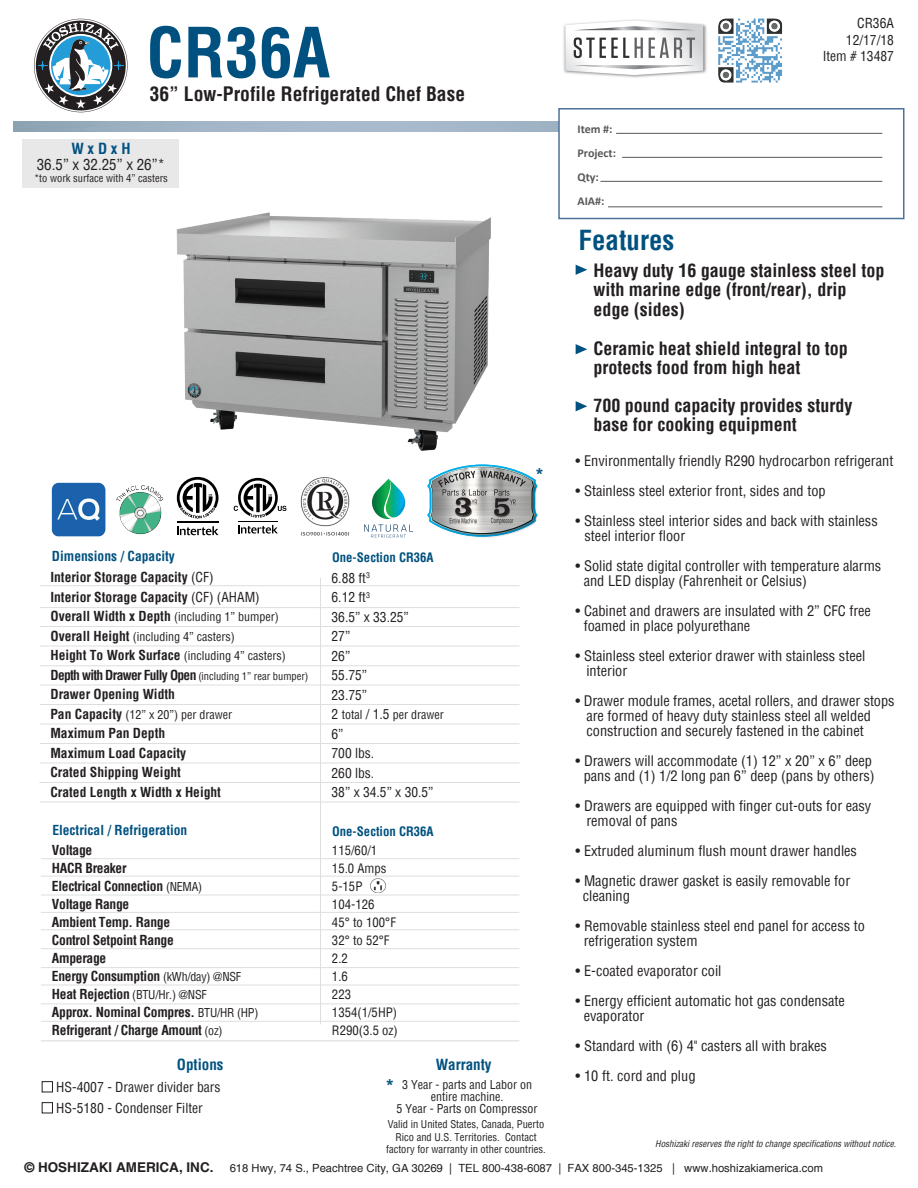
<style>
.page{position:relative;width:918px;height:1188px;background:#fff}
.page>*{position:absolute;margin:0;border:0;box-sizing:border-box;transform-origin:0 0}
.t1{font:700 condensed 67.5px "Helvetica";color:#015180}
.t2{font:700 condensed 27px "Helvetica";color:#015180}
.t3{font:700 condensed 19.5px "Helvetica";color:#231f20}
.t4{font:700 condensed 18px/19.5px "Helvetica";color:#231f20}
.t5{font:700 18px "Arial";color:#015180}
.t6{font:700 condensed 15px "Helvetica";color:#015180}
.t7{font:condensed 15px "Helvetica";color:#231f20}
.t8{font:condensed 14.25px/15px "Helvetica";color:#231f20}
.t9{font:700 condensed 13.5px/18px "Helvetica";letter-spacing:-.02em;color:#231f20}
.t10{font:condensed 13.5px/19.5px "Helvetica";color:#231f20}
.t11{font:700 condensed 13.5px/19.5px "Helvetica";color:#231f20}
.t12{font:700 condensed 13.5px/19.5px "Helvetica";letter-spacing:-.05em;color:#231f20}
.t13{font:700 condensed 13.5px "Helvetica";color:#015180}
.t14{font:condensed 12.75px/18px "Helvetica";color:#231f20}
.t15{font:700 condensed 12.75px "Helvetica";color:#015180}
.t16{font:condensed 12px/12px "Helvetica";color:#231f20;text-align:center}
.t17{font:700 12px/24px "Calibri";color:#57585a}
.t18{font:11.25px "Helvetica";color:#231f20}
.t19{font:condensed 10.5px/12.6px "Helvetica";color:#231f20;text-align:center}
.t20{font:italic condensed 9px "Helvetica";color:#231f20}
.s1{font-weight:400}
.s2{font-weight:700;font-size:13.5px}
.s3{font-weight:400;font-size:10.5px}
.s4{font-size:13.5px}
.s5{font-weight:400;font-size:12px}
</style>
<div class="page">
<img style="left:718px;top:18px;width:64px;height:65px">
<img style="left:176px;top:212px;width:315px;height:239px">
<svg style="left:34px;top:19px;width:94px;height:93px"></svg>
<div style="left:23px;top:139px;width:156px;height:49px;background:#e8e8e9"></div>
<div style="left:558px;top:108px;width:346px;height:111px;background:#fff;border:2px solid #4c729b"></div>
<svg style="left:576px;top:265px;width:11px;height:10px"></svg>
<svg style="left:576px;top:344px;width:11px;height:10px"></svg>
<svg style="left:576px;top:401px;width:11px;height:10px"></svg>
<hr style="left:616px;top:133px;width:266px;height:1px;background:#57585a">
<hr style="left:622px;top:157px;width:260px;height:1px;background:#57585a">
<hr style="left:600px;top:181px;width:282px;height:1px;background:#57585a">
<hr style="left:608px;top:206px;width:274px;height:1px;background:#57585a">
<img style="left:427px;top:465px;width:111px;height:72px">
<img style="left:300px;top:477px;width:50px;height:59px">
<svg style="left:177px;top:526px;width:42px;height:9px"></svg>
<hr style="left:177px;top:522px;width:42px;height:1px;background:#000">
<svg style="left:177px;top:477px;width:42px;height:42px"></svg>
<svg style="left:238px;top:525px;width:40px;height:9px"></svg>
<hr style="left:238px;top:521px;width:40px;height:1px;background:#000">
<svg style="left:234px;top:478px;width:52px;height:40px"></svg>
<img style="left:116px;top:485px;width:48px;height:50px">
<img style="left:51px;top:483px;width:54px;height:53px">
<svg style="left:364px;top:479px;width:49px;height:59px"></svg>
<div style="left:42px;top:1081px;width:11px;height:11px;border:1px solid #231f20"></div>
<div style="left:42px;top:1102px;width:11px;height:11px;border:1px solid #231f20"></div>
<img style="left:370px;top:878px;width:16px;height:15px">
<hr style="left:41px;top:967px;width:478px;height:1px;background:#dddee0">
<hr style="left:41px;top:948px;width:478px;height:1px;background:#dddee0">
<hr style="left:41px;top:929px;width:478px;height:1px;background:#dddee0">
<hr style="left:41px;top:912px;width:478px;height:1px;background:#dddee0">
<hr style="left:41px;top:895px;width:478px;height:1px;background:#dddee0">
<hr style="left:41px;top:876px;width:478px;height:1px;background:#dddee0">
<hr style="left:41px;top:858px;width:478px;height:1px;background:#dddee0">
<hr style="left:41px;top:985px;width:478px;height:1px;background:#dddee0">
<hr style="left:41px;top:1004px;width:478px;height:1px;background:#dddee0">
<hr style="left:41px;top:1021px;width:478px;height:1px;background:#dddee0">
<hr style="left:40px;top:585px;width:479px;height:1px;background:#dddee0">
<hr style="left:40px;top:607px;width:479px;height:1px;background:#dddee0">
<hr style="left:40px;top:626px;width:479px;height:1px;background:#dddee0">
<hr style="left:40px;top:646px;width:479px;height:1px;background:#dddee0">
<hr style="left:40px;top:665px;width:479px;height:1px;background:#dddee0">
<hr style="left:40px;top:685px;width:479px;height:1px;background:#dddee0">
<hr style="left:41px;top:1040px;width:478px;height:1px;background:#dddee0">
<hr style="left:40px;top:704px;width:479px;height:1px;background:#dddee0">
<hr style="left:320px;top:578px;width:1px;height:446px;background:#dddee0">
<hr style="left:40px;top:724px;width:479px;height:1px;background:#dddee0">
<hr style="left:40px;top:743px;width:479px;height:1px;background:#dddee0">
<hr style="left:40px;top:763px;width:479px;height:1px;background:#dddee0">
<img style="left:563px;top:19px;width:144px;height:59px">
<svg style="left:565px;top:20px;width:138px;height:55px"></svg>
<hr style="left:40px;top:782px;width:479px;height:1px;background:#dddee0">
<hr style="left:40px;top:802px;width:479px;height:1px;background:#dddee0">
<h1 class="t1" style="left:146px;top:8px;width:185px">CR36A</h1>
<h3 class="t3" style="left:150px;top:81px;width:317px">36” Low-Profile Refrigerated Chef Base</h3>
<p class="t6" style="left:71px;top:139px;width:61px">W x D x H</p>
<p class="t7" style="left:37px;top:155px;width:130px">36.5” x 32.25” x 26”*</p>
<p class="t19" style="left:34px;top:172px;width:135px">*to work surface with 4” casters</p>
<p class="t5" style="left:536px;top:462px;width:9px">*</p>
<p class="t13" style="left:52px;top:547px;width:124px">Dimensions / Capacity</p>
<p class="t15" style="left:332px;top:549px;width:103px">One-Section CR36A</p>
<p class="t11" style="left:50px;top:567px;width:211px">Interior Storage Capacity <span class="s1">(CF)<br></span>Interior Storage Capacity <span class="s1">(CF) (AHAM)</span></p>
<p class="t16" style="left:50px;top:607px;width:237px;line-height:19.5px;text-align:left"><span class="s2">Overall Width x Depth</span> (including 1” bumper)<br><span class="s2">Overall Height</span> (including 4” casters)<br><span class="s2">Height To Work Surface</span> (including 4” casters)</p>
<p class="t12" style="left:50px;top:665px;width:260px">Depth with Drawer Fully Open <span class="s3">(including 1” rear bumper)<br></span>Drawer Opening Width</p>
<p class="t16" style="left:50px;top:708px;width:183px"><span class="s2">Pan Capacity</span> (12” x 20”) per drawer</p>
<p class="t11" style="left:50px;top:723px;width:172px">Maximum Pan Depth<br>Maximum Load Capacity<br>Crated Shipping Weight<br>Crated Length x Width x Height</p>
<p class="t10" style="left:332px;top:568px;width:79px">6.88 ft<sup>3<br></sup>6.12 ft<sup>3<br></sup>36.5” x 33.25”<br>27”<br>26”<br>55.75”<br>23.75”</p>
<p class="t16" style="left:332px;top:709px;width:114px"><span class="s4">2</span> total <span class="s4">/ 1.5</span> per drawer</p>
<p class="t10" style="left:332px;top:724px;width:103px">6”<br>700 lbs.<br>260 lbs.<br>38” x 34.5” x 30.5”</p>
<p class="t13" style="left:52px;top:821px;width:136px">Electrical / Refrigeration</p>
<p class="t15" style="left:332px;top:823px;width:103px">One-Section CR36A</p>
<p class="t9" style="left:52px;top:841px;width:208px">Voltage<br>HACR Breaker<br>Electrical Connection <span class="s5">(NEMA)<br></span>Voltage Range<br>Ambient Temp. Range<br>Control Setpoint Range<br>Amperage<br>Energy Consumption <span class="s5">(kWh/day) @NSF<br></span>Heat Rejection <span class="s5">(BTU/Hr.) @NSF<br></span>Approx. Nominal Compres. <span class="s5">BTU/HR (HP)<br></span>Refrigerant / Charge Amount <span class="s5">(oz)</span></p>
<p class="t14" style="left:332px;top:841px;width:67px">115/60/1<br>15.0 Amps<br>5-15P<br>104-126<br>45° to 100°F<br>32° to 52°F<br>2.2<br>1.6<br>223<br>1354(1/5HP)<br>R290(3.5 oz)</p>
<p class="t6" style="left:177px;top:1054px;width:48px">Options</p>
<p class="t10" style="left:56px;top:1077px;width:166px;line-height:21px">HS-4007 - Drawer divider bars<br>HS-5180 - Condenser Filter</p>
<p class="t6" style="left:436px;top:1054px;width:57px">Warranty</p>
<p class="t16" style="left:397px;top:1078px;width:142px">3 Year - parts and Labor on entire machine.<br>5 Year - Parts on Compressor</p>
<p class="t5" style="left:386px;top:1073px;width:9px">*</p>
<p class="t19" style="left:386px;top:1118px;width:161px">Valid in United States, Canada, Puerto<br>Rico and U.S. Territories. Contact factory for warranty in other countries.</p>
<p class="t10" style="left:846px;top:15px;width:50px;line-height:16.2px;text-align:right">CR36A<br>12/17/18</p>
<p class="t17" style="left:577px;top:117px;width:40px">Item #:<br>Project:<br>Qty:<br>AIA#:</p>
<h2 class="t2" style="left:579px;top:222px;width:97px">Features</h2>
<p class="t10" style="left:823px;top:46px;width:73px">Item # 13487</p>
<p class="t4" style="left:593px;top:260px;width:292px">Heavy duty 16 gauge stainless steel top with marine edge (front/rear), drip edge (sides)</p>
<p class="t4" style="left:593px;top:338px;width:256px">Ceramic heat shield integral to top protects food from high heat</p>
<p class="t4" style="left:593px;top:395px;width:260px">700 pound capacity provides sturdy base for cooking equipment</p>
<p class="t8" style="left:576px;top:453px;width:319px">• Environmentally friendly R290 hydrocarbon refrigerant</p>
<p class="t8" style="left:576px;top:483px;width:252px">• Stainless steel exterior front, sides and top</p>
<p class="t8" style="left:585px;top:513px;width:295px;text-indent:-9px">• Stainless steel interior sides and back with stainless steel interior floor</p>
<p class="t8" style="left:584px;top:558px;width:299px;text-indent:-8px">• Solid state digital controller with temperature alarms and LED display (Fahrenheit or Celsius)</p>
<p class="t8" style="left:584px;top:603px;width:289px;text-indent:-8px">• Cabinet and drawers are insulated with 2” CFC free foamed in place polyurethane</p>
<p class="t8" style="left:586px;top:648px;width:280px;text-indent:-11px">• Stainless steel exterior drawer with stainless steel interior</p>
<p class="t8" style="left:586px;top:693px;width:310px;text-indent:-11px">• Drawer module frames, acetal rollers, and drawer stops are formed of heavy duty stainless steel all welded construction and securely fastened in the cabinet</p>
<p class="t8" style="left:576px;top:753px;width:301px;text-align:center">• Drawers will accommodate (1) 12” x 20” x 6” deep pans and (1) 1/2 long pan 6” deep (pans by others)</p>
<p class="t8" style="left:586px;top:798px;width:286px;text-indent:-11px">• Drawers are equipped with finger cut-outs for easy removal of pans</p>
<p class="t8" style="left:576px;top:843px;width:283px">• Extruded aluminum flush mount drawer handles</p>
<p class="t8" style="left:583px;top:873px;width:269px;text-indent:-7px">• Magnetic drawer gasket is easily removable for cleaning</p>
<p class="t8" style="left:584px;top:918px;width:283px;text-indent:-8px">• Removable stainless steel end panel for access to refrigeration system</p>
<p class="t8" style="left:576px;top:963px;width:147px">• E-coated evaporator coil</p>
<p class="t8" style="left:584px;top:993px;width:263px;text-indent:-8px">• Energy efficient automatic hot gas condensate evaporator</p>
<p class="t8" style="left:576px;top:1038px;width:253px">• Standard with (6) 4" casters all with brakes</p>
<p class="t8" style="left:576px;top:1068px;width:121px">• 10 ft. cord and plug</p>
<p class="t20" style="left:655px;top:1138px;width:242px">Hoshizaki reserves the right to change specifications without notice.</p>
<p class="t18" style="left:24px;top:1161px;width:800px"><span class="s2">© HOSHIZAKI AMERICA, INC.</span> 618 Hwy, 74 S., Peachtree City, GA 30269 | TEL 800-438-6087 | FAX 800-345-1325 | www.hoshizakiamerica.com</p>
</div>
